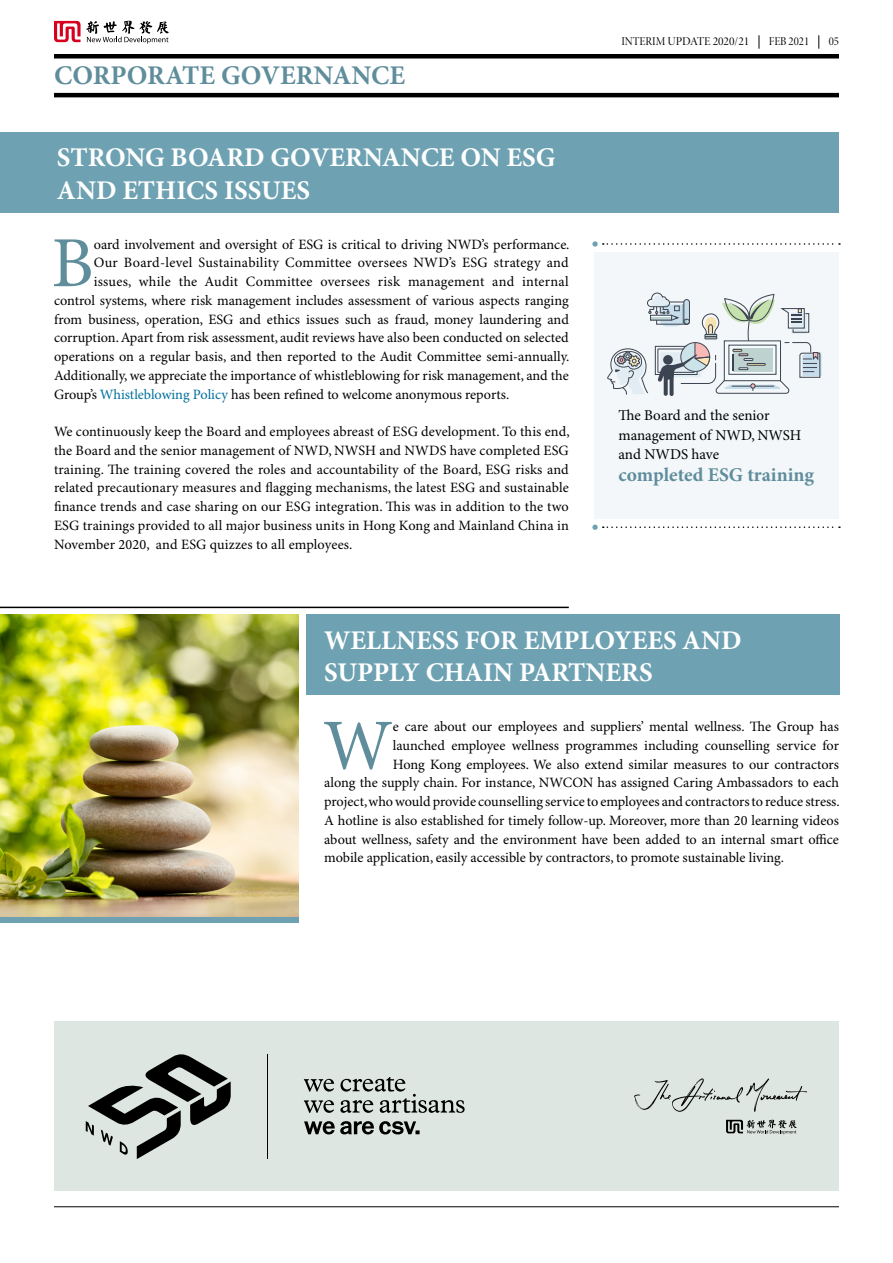
<style>
.page{position:relative;width:893px;height:1263px;background:#fff}
.page>*{position:absolute;margin:0;border:0;box-sizing:border-box;transform-origin:0 0}
.t1{font:72px "Minion Pro";color:#5f8d9c}
.t2{font:700 27px/32.4px "Minion Pro";color:#fff}
.t3{font:700 27px "Minion Pro";color:#5f8d9c}
.t4{font:700 19.5px "Minion Pro";color:#5f8d9c}
.t5{font:15px/19.5px "Minion Pro";letter-spacing:-.005em;color:#000}
.t6{font:14.25px/18.8px "Minion Pro";color:#000;text-align:justify}
.t7{font:14.25px "Minion Pro";letter-spacing:.02em;color:#000}
.t8{font:12px "Minion Pro Disp";color:#000;scale:.94 1}
.s1{color:#00709c}
</style>
<div class="page">
<div style="left:594px;top:252px;width:245px;height:267px;background:#f3f7f9"></div>
<svg style="left:592px;top:241px;width:248px;height:6px"></svg>
<svg style="left:592px;top:525px;width:248px;height:5px"></svg>
<div style="left:0;top:132px;width:839px;height:81px;background:#6ea2b3"></div>
<div style="left:306px;top:614px;width:534px;height:81px;background:#6ea2b3"></div>
<div style="left:0;top:917px;width:299px;height:5px;background:#6ea2b3"></div>
<svg style="left:607px;top:292px;width:214px;height:104px"></svg>
<hr style="left:54px;top:1206px;width:785px;height:1px;background:#000">
<svg style="left:818px;top:35px;width:1px;height:14px"></svg>
<svg style="left:759px;top:35px;width:1px;height:14px"></svg>
<hr style="left:54px;top:93px;width:785px;height:4px;background:#000">
<div style="left:54px;top:54px;width:785px;height:5px;background:#000"></div>
<hr style="left:0;top:607px;width:569px;height:1px;background:#000">
<img style="left:0;top:614px;width:299px;height:303px">
<div style="left:54px;top:1021px;width:785px;height:170px;background:#dde6e0"></div>
<svg style="left:86px;top:1054px;width:145px;height:105px"></svg>
<hr style="left:267px;top:1054px;width:1px;height:105px;background:#000">
<svg style="left:304px;top:1077px;width:161px;height:57px"></svg>
<svg style="left:634px;top:1078px;width:173px;height:34px"></svg>
<svg style="left:726px;top:1119px;width:71px;height:15px"></svg>
<svg style="left:54px;top:20px;width:115px;height:24px"></svg>
<p class="t3" style="left:54px;top:60px;width:353px">CORPORATE GOVERNANCE</p>
<p class="t2" style="left:57px;top:143px;width:500px">STRONG BOARD GOVERNANCE ON ESG<br>AND ETHICS ISSUES</p>
<p class="t1" style="left:51px;top:220px;width:44px">B</p>
<p class="t6" style="left:94px;top:235px;width:477px">oard involvement and oversight of ESG is critical to driving NWD’s performance.</p>
<p class="t7" style="left:94px;top:254px;width:477px">Our Board-level Sustainability Committee oversees NWD’s ESG strategy and</p>
<p class="t6" style="left:94px;top:273px;width:477px">issues, while the Audit Committee oversees risk management and internal</p>
<p class="t6" style="left:54px;top:292px;width:516px">control systems, where risk management includes assessment of various aspects ranging</p>
<p class="t6" style="left:54px;top:310px;width:516px">from business, operation, ESG and ethics issues such as fraud, money laundering and</p>
<p class="t6" style="left:54px;top:329px;width:516px">corruption. Apart from risk assessment, audit reviews have also been conducted on selected</p>
<p class="t6" style="left:54px;top:348px;width:517px">operations on a regular basis, and then reported to the Audit Committee semi-annually.</p>
<p class="t6" style="left:54px;top:367px;width:516px">Additionally, we appreciate the importance of whistleblowing for risk management, and the</p>
<p class="t6" style="left:54px;top:385px;width:457px">Group’s <span class="s1">Whistleblowing Policy</span> has been refined to welcome anonymous reports.</p>
<p class="t6" style="left:54px;top:423px;width:517px">We continuously keep the Board and employees abreast of ESG development. To this end, the Board and the senior management of NWD, NWSH and NWDS have completed ESG training. The training covered the roles and accountability of the Board, ESG risks and related precautionary measures and flagging mechanisms, the latest ESG and sustainable finance trends and case sharing on our ESG integration. This was in addition to the two ESG trainings provided to all major business units in Hong Kong and Mainland China in November 2020, and ESG quizzes to all employees.</p>
<p class="t8" style="left:621px;top:34px;width:138px">INTERIM UPDATE 2020/21</p>
<p class="t8" style="left:769px;top:34px;width:45px">FEB 2021</p>
<p class="t8" style="left:829px;top:34px;width:12px">05</p>
<p class="t5" style="left:618px;top:406px;width:184px">The Board and the senior management of NWD, NWSH and NWDS have</p>
<p class="t4" style="left:618px;top:463px;width:197px">completed ESG training</p>
<p class="t2" style="left:324px;top:625px;width:419px">WELLNESS FOR EMPLOYEES AND<br>SUPPLY CHAIN PARTNERS</p>
<p class="t6" style="left:324px;top:718px;width:517px;text-align:right">e care about our employees and suppliers’ mental wellness. The Group has<br>launched employee wellness programmes including counselling service for<br>Hong Kong employees. We also extend similar measures to our contractors<br>along the supply chain. For instance, NWCON has assigned Caring Ambassadors to each project, who would provide counselling service to employees and contractors to reduce stress.</p>
<p class="t6" style="left:324px;top:811px;width:516px">A hotline is also established for timely follow-up. Moreover, more than 20 learning videos about wellness, safety and the environment have been added to an internal smart office mobile application, easily accessible by contractors, to promote sustainable living.</p>
<p class="t1" style="left:323px;top:703px;width:71px">W</p>
</div>
